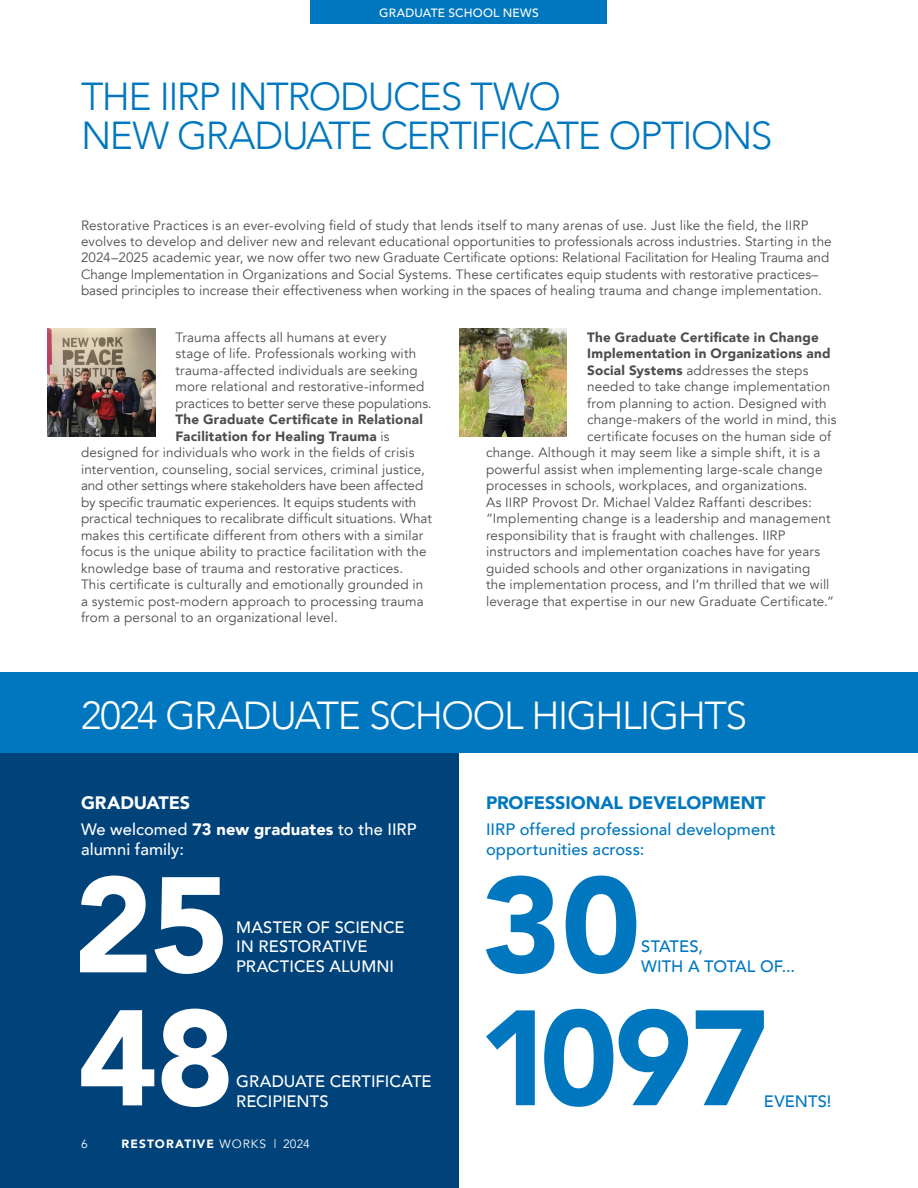
<style>
.page{position:relative;width:918px;height:1188px;background:#fff}
.page>*{position:absolute;margin:0;border:0;box-sizing:border-box;transform-origin:0 0}
.t1{font:300 39px/39px "Avenir";letter-spacing:-.035em;color:#0077be}
.t2{font:300 39px "Avenir";letter-spacing:-.035em;color:#fff}
.t3{font:900 18px "Avenir";letter-spacing:-.005em;color:#0077be}
.t4{font:900 18px "Avenir";letter-spacing:-.005em;color:#fff}
.t5{font:500 16.5px/19.8px "Avenir";color:#fff}
.t6{font:500 16.5px/19.8px "Avenir";letter-spacing:.005em;color:#0077be}
.t7{font:13.5px/16.5px "Avenir";letter-spacing:.01em;color:#4d4d4f}
.t8{font:900 13.5px "Avenir";letter-spacing:.02em;color:#4d4d4f}
.t9{font:13.5px "Avenir";letter-spacing:-.01em;color:#4d4d4f}
.t10{font:900 12px "Avenir";letter-spacing:.09em;color:#fff}
.t11{font:500 12px "Avenir";letter-spacing:.015em;color:#fff}
.t12{font:12px "Avenir";color:#fff}
.s1{font-weight:400}
.s2{font-weight:900}
</style>
<div class="page">
<div style="left:0;top:753px;width:459px;height:435px;background:#00427a"></div>
<div style="left:0;top:672px;width:918px;height:81px;background:#0077be"></div>
<div style="left:310px;top:0;width:298px;height:24px;background:#0077be"></div>
<svg style="left:81px;top:1009px;width:148px;height:98px"></svg>
<svg style="left:80px;top:876px;width:143px;height:98px"></svg>
<img style="left:47px;top:329px;width:108px;height:108px">
<img style="left:459px;top:329px;width:108px;height:108px">
<svg style="left:486px;top:1009px;width:278px;height:98px"></svg>
<svg style="left:486px;top:876px;width:150px;height:98px"></svg>
<p class="t11" style="left:379px;top:2px;width:161px">GRADUATE SCHOOL NEWS</p>
<h1 class="t1" style="left:81px;top:77px;width:693px">THE IIRP INTRODUCES TWO<br>NEW GRADUATE CERTIFICATE OPTIONS</h1>
<p class="t7" style="left:81px;top:217px;width:752px">Restorative Practices is an ever-evolving field of study that lends itself to many arenas of use. Just like the field, the IIRP evolves to develop and deliver new and relevant educational opportunities to professionals across industries. Starting in the 2024–2025 academic year, we now offer two new Graduate Certificate options: Relational Facilitation for Healing Trauma and Change Implementation in Organizations and Social Systems. These certificates equip students with restorative practices– based principles to increase their effectiveness when working in the spaces of healing trauma and change implementation.</p>
<p class="t7" style="left:176px;top:329px;width:258px">Trauma affects all humans at every<br>stage of life. Professionals working with trauma-affected individuals are seeking more relational and restorative-informed practices to better serve these populations.</p>
<p class="t8" style="left:176px;top:408px;width:249px">The Graduate Certificate in Relational</p>
<p class="t8" style="left:176px;top:425px;width:216px">Facilitation for Healing Trauma <span class="s1">is</span></p>
<p class="t7" style="left:81px;top:445px;width:335px">designed for individuals who work in the fields of crisis</p>
<p class="t7" style="left:81px;top:461px;width:345px">intervention, counseling, social services, criminal justice,</p>
<p class="t9" style="left:81px;top:478px;width:344px">and other settings where stakeholders have been affected</p>
<p class="t9" style="left:81px;top:494px;width:337px">by specific traumatic experiences. It equips students with</p>
<p class="t7" style="left:81px;top:511px;width:352px">practical techniques to recalibrate difficult situations. What</p>
<p class="t7" style="left:81px;top:527px;width:344px">makes this certificate different from others with a similar</p>
<p class="t7" style="left:81px;top:544px;width:347px">focus is the unique ability to practice facilitation with the</p>
<p class="t7" style="left:81px;top:560px;width:324px">knowledge base of trauma and restorative practices.</p>
<p class="t7" style="left:81px;top:577px;width:344px">This certificate is culturally and emotionally grounded in</p>
<p class="t7" style="left:81px;top:593px;width:344px">a systemic post-modern approach to processing trauma</p>
<p class="t7" style="left:81px;top:610px;width:258px">from a personal to an organizational level.</p>
<p class="t8" style="left:587px;top:326px;width:233px">The Graduate Certificate in Change</p>
<p class="t8" style="left:587px;top:342px;width:245px">Implementation in Organizations and</p>
<p class="t7" style="left:587px;top:362px;width:223px"><span class="s2">Social Systems</span> addresses the steps</p>
<p class="t7" style="left:587px;top:379px;width:244px">needed to take change implementation</p>
<p class="t7" style="left:587px;top:395px;width:241px">from planning to action. Designed with</p>
<p class="t7" style="left:587px;top:412px;width:251px">change-makers of the world in mind, this</p>
<p class="t7" style="left:587px;top:428px;width:246px">certificate focuses on the human side of</p>
<p class="t7" style="left:486px;top:445px;width:336px">change. Although it may seem like a simple shift, it is a</p>
<p class="t7" style="left:486px;top:461px;width:338px">powerful assist when implementing large-scale change</p>
<p class="t7" style="left:486px;top:478px;width:323px">processes in schools, workplaces, and organizations.</p>
<p class="t7" style="left:486px;top:494px;width:327px">As IIRP Provost Dr. Michael Valdez Raffanti describes:</p>
<p class="t7" style="left:486px;top:511px;width:346px">“Implementing change is a leadership and management</p>
<p class="t7" style="left:486px;top:527px;width:301px">responsibility that is fraught with challenges. IIRP</p>
<p class="t7" style="left:486px;top:544px;width:336px">instructors and implementation coaches have for years</p>
<p class="t7" style="left:486px;top:560px;width:326px">guided schools and other organizations in navigating</p>
<p class="t7" style="left:486px;top:577px;width:345px">the implementation process, and I’m thrilled that we will</p>
<p class="t7" style="left:486px;top:593px;width:350px">leverage that expertise in our new Graduate Certificate.”</p>
<h1 class="t2" style="left:81px;top:693px;width:668px">2024 GRADUATE SCHOOL HIGHLIGHTS</h1>
<h2 class="t4" style="left:81px;top:787px;width:111px">GRADUATES</h2>
<p class="t5" style="left:81px;top:819px;width:337px">We welcomed <span class="s2">73 new graduates</span> to the IIRP alumni family:</p>
<p class="t5" style="left:236px;top:916px;width:170px">MASTER OF SCIENCE<br>IN RESTORATIVE<br>PRACTICES ALUMNI</p>
<p class="t5" style="left:236px;top:1071px;width:197px">GRADUATE CERTIFICATE<br>RECIPIENTS</p>
<p class="t12" style="left:81px;top:1136px;width:8px">6</p>
<p class="t10" style="left:122px;top:1133px;width:190px">RESTORATIVE <span class="s1">WORKS | 2024</span></p>
<h2 class="t3" style="left:486px;top:787px;width:281px">PROFESSIONAL DEVELOPMENT</h2>
<p class="t6" style="left:486px;top:819px;width:291px">IIRP offered professional development opportunities across:</p>
<p class="t6" style="left:641px;top:936px;width:155px">STATES,<br>WITH A TOTAL OF...</p>
<p class="t6" style="left:764px;top:1090px;width:69px">EVENTS!</p>
</div>
